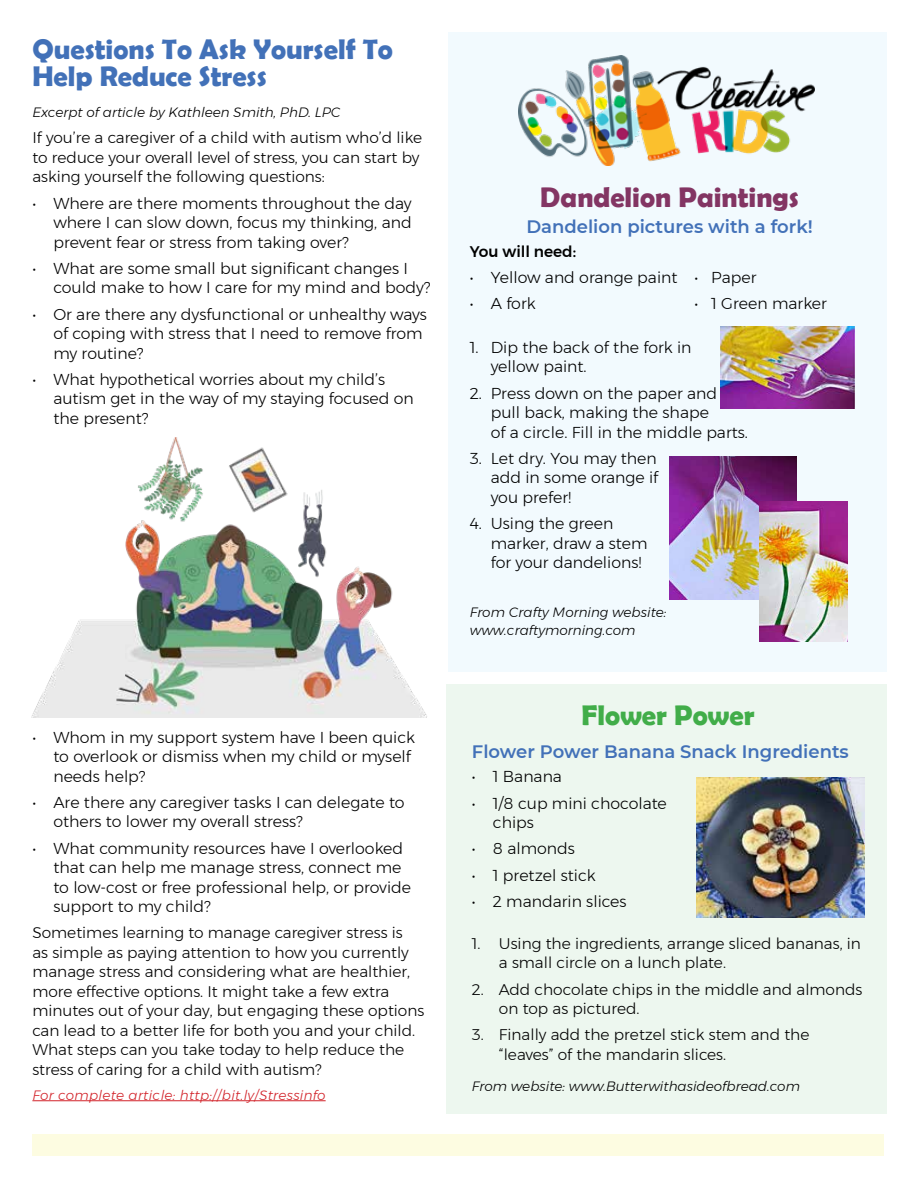
<style>
.page{position:relative;width:918px;height:1188px;background:#fff}
.page>*{position:absolute;margin:0;border:0;box-sizing:border-box;transform-origin:0 0}
.t1{font:700 28.5px/27px "Berlin Sans FB Demi";color:#4271b8}
.t2{font:700 28.5px "Berlin Sans FB Demi";color:#833563}
.t3{font:700 28.5px "Berlin Sans FB Demi";color:#41ad49}
.t4{font:600 18px "Montserrat";color:#4271b8}
.t5{font:300 15.75px/19.5px "Montserrat";color:#000}
.t6{font:300 15.3px/19.5px "Montserrat";color:#000}
.t7{font:500 15.3px "Montserrat";color:#000}
.t8{font:italic 300 13.5px/18px "Montserrat";color:#000}
.t9{font:italic 300 13.5px "Montserrat";letter-spacing:.02em;color:#d2232a}
</style>
<div class="page">
<div style="left:32px;top:1134px;width:852px;height:21px;background:#fdfce1"></div>
<div style="left:448px;top:32px;width:438px;height:640px;background:#f2fafe"></div>
<hr style="left:32px;top:1100px;width:294px;height:1px;background:#d2232a">
<div style="left:446px;top:684px;width:440px;height:429px;background:#edf7ef"></div>
<img style="left:720px;top:327px;width:135px;height:81px">
<img style="left:670px;top:456px;width:127px;height:144px">
<img style="left:759px;top:502px;width:88px;height:140px">
<img style="left:696px;top:777px;width:168px;height:140px">
<img style="left:32px;top:437px;width:395px;height:281px">
<img style="left:518px;top:56px;width:296px;height:109px">
<h1 class="t1" style="left:32px;top:35px;width:362px">Questions To Ask Yourself To<br>Help Reduce Stress</h1>
<p class="t8" style="left:32px;top:103px;width:310px">Excerpt of article by Kathleen Smith, PhD. LPC</p>
<p class="t6" style="left:32px;top:128px;width:391px">If you’re a caregiver of a child with autism who’d like to reduce your overall level of stress, you can start by asking yourself the following questions:</p>
<p class="t5" style="left:53px;top:193px;width:360px;text-align:justify;text-indent:-21px">• Where are there moments throughout the day where I can slow down, focus my thinking, and prevent fear or stress from taking over?</p>
<p class="t5" style="left:53px;top:258px;width:379px;text-indent:-21px">• What are some small but significant changes I could make to how I care for my mind and body?</p>
<p class="t5" style="left:53px;top:304px;width:375px;text-indent:-21px">• Or are there any dysfunctional or unhealthy ways of coping with stress that I need to remove from my routine?</p>
<p class="t5" style="left:53px;top:369px;width:362px;text-indent:-21px">• What hypothetical worries about my child’s autism get in the way of my staying focused on the present?</p>
<p class="t5" style="left:53px;top:727px;width:363px;text-indent:-21px">• Whom in my support system have I been quick to overlook or dismiss when my child or myself needs help?</p>
<p class="t5" style="left:53px;top:792px;width:353px;text-indent:-21px">• Are there any caregiver tasks I can delegate to others to lower my overall stress?</p>
<p class="t5" style="left:53px;top:838px;width:359px;text-indent:-21px">• What community resources have I overlooked that can help me manage stress, connect me to low-cost or free professional help, or provide support to my child?</p>
<p class="t6" style="left:32px;top:923px;width:394px">Sometimes learning to manage caregiver stress is<br>as simple as paying attention to how you currently manage stress and considering what are healthier, more effective options. It might take a few extra minutes out of your day, but engaging these options can lead to a better life for both you and your child.<br>What steps can you take today to help reduce the stress of caring for a child with autism?</p>
<p class="t9" style="left:32px;top:1085px;width:295px">For complete article: http://bit.ly/Stressinfo</p>
<h1 class="t2" style="left:540px;top:180px;width:260px">Dandelion Paintings</h1>
<p class="t4" style="left:526px;top:214px;width:288px">Dandelion pictures with a fork!</p>
<p class="t7" style="left:470px;top:239px;width:108px">You will need:</p>
<p class="t5" style="left:470px;top:268px;width:288px">• Yellow and orange paint • Paper</p>
<p class="t5" style="left:470px;top:294px;width:67px">• A fork</p>
<p class="t5" style="left:694px;top:294px;width:134px">• 1 Green marker</p>
<p class="t5" style="left:491px;top:337px;width:202px;text-indent:-21px">1. Dip the back of the fork in yellow paint.</p>
<p class="t5" style="left:491px;top:383px;width:259px;text-indent:-21px">2. Press down on the paper and pull back, making the shape<br>of a circle. Fill in the middle parts.</p>
<p class="t5" style="left:491px;top:448px;width:169px;text-align:justify;text-indent:-21px">3. Let dry. You may then add in some orange if you prefer!</p>
<p class="t5" style="left:491px;top:514px;width:158px;text-indent:-21px">4. Using the green marker, draw a stem for your dandelions!</p>
<p class="t8" style="left:470px;top:603px;width:198px">From Crafty Morning website: www.craftymorning.com</p>
<h1 class="t3" style="left:582px;top:699px;width:174px">Flower Power</h1>
<p class="t4" style="left:472px;top:739px;width:378px">Flower Power Banana Snack Ingredients</p>
<p class="t5" style="left:472px;top:767px;width:92px">• 1 Banana</p>
<p class="t5" style="left:493px;top:793px;width:175px;text-indent:-21px">• 1/8 cup mini chocolate chips</p>
<p class="t5" style="left:472px;top:839px;width:104px">• 8 almonds</p>
<p class="t5" style="left:472px;top:865px;width:125px">• 1 pretzel stick</p>
<p class="t5" style="left:472px;top:891px;width:156px">• 2 mandarin slices</p>
<p class="t6" style="left:499px;top:934px;width:364px;text-indent:-27px">1. Using the ingredients, arrange sliced bananas, in a small circle on a lunch plate.</p>
<p class="t6" style="left:499px;top:979px;width:365px;text-indent:-27px">2. Add chocolate chips in the middle and almonds on top as pictured.</p>
<p class="t6" style="left:499px;top:1025px;width:312px;text-indent:-27px">3. Finally add the pretzel stick stem and the “leaves” of the mandarin slices.</p>
<p class="t8" style="left:472px;top:1077px;width:330px">From website: www.Butterwithasideofbread.com</p>
</div>
